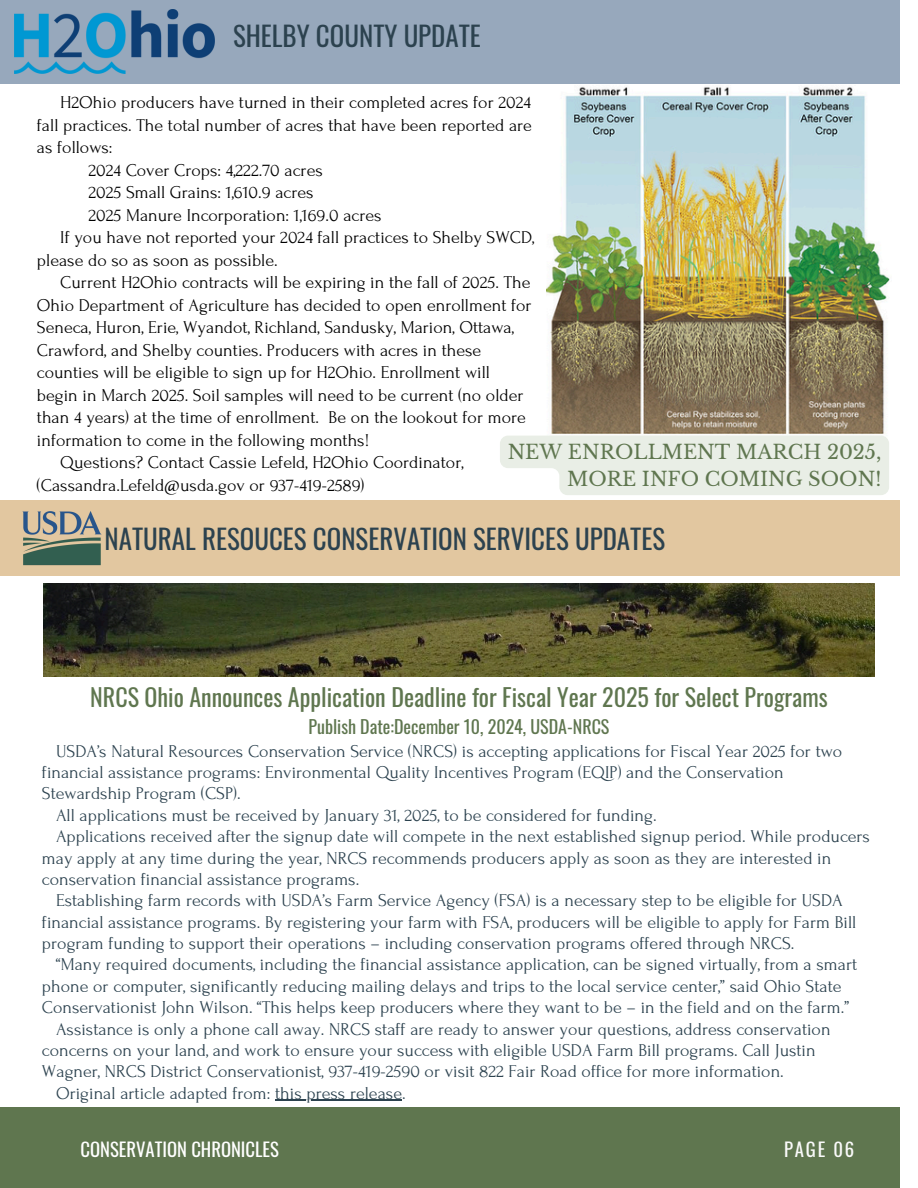
<style>
.page{position:relative;width:918px;height:1188px;background:#fff}
.page>*{position:absolute;margin:0;border:0;box-sizing:border-box;transform-origin:0 0}
.t1{font:27px "Oswald";color:#2c424f}
.t2{font:24px "Oswald";color:#5f764f}
.t3{font:19.5px/27px "Libre Baskerville";color:#5f764f;text-align:right}
.t4{font:18.75px "Oswald";letter-spacing:.1em;color:#fafafa}
.t5{font:18.6px "Oswald";color:#fff}
.t6{font:18px/21.3px "Forum";color:#2c424f}
.t7{font:18px/22.5px "Forum";color:#000}
.t8{font:18px "Oswald";color:#5f764f}
</style>
<div class="page">
<div style="left:0;top:1107px;width:900px;height:81px;background:#5f764f"></div>
<img style="left:546px;top:86px;width:344px;height:350px">
<div style="left:0;top:0;width:900px;height:84px;background:#97a8bc"></div>
<img style="left:14px;top:10px;width:201px;height:64px">
<img style="left:44px;top:584px;width:830px;height:92px">
<div style="left:0;top:500px;width:900px;height:76px;background:#e2c7a0"></div>
<img style="left:22px;top:511px;width:84px;height:73px">
<hr style="left:275px;top:1100px;width:127px;height:1px;background:#2c424f">
<svg style="left:500px;top:436px;width:389px;height:59px;background:#eaefe7"></svg>
<p class="t1" style="left:233px;top:15px;width:249px">SHELBY COUNTY UPDATE</p>
<h1 class="t7" style="left:60px;top:92px;width:472px">H2Ohio producers have turned in their completed acres for 2024</h1>
<p class="t7" style="left:37px;top:114px;width:497px">fall practices. The total number of acres that have been reported are</p>
<p class="t7" style="left:37px;top:137px;width:77px">as follows:</p>
<p class="t7" style="left:88px;top:159px;width:236px">2024 Cover Crops: 4,222.70 acres</p>
<p class="t7" style="left:88px;top:182px;width:227px">2025 Small Grains: 1,610.9 acres</p>
<p class="t7" style="left:88px;top:204px;width:295px">2025 Manure Incorporation: 1,169.0 acres</p>
<p class="t7" style="left:60px;top:227px;width:476px">If you have not reported your 2024 fall practices to Shelby SWCD,</p>
<p class="t7" style="left:37px;top:249px;width:242px">please do so as soon as possible.</p>
<p class="t7" style="left:37px;top:272px;width:496px;text-indent:23px">Current H2Ohio contracts will be expiring in the fall of 2025. The Ohio Department of Agriculture has decided to open enrollment for Seneca, Huron, Erie, Wyandot, Richland, Sandusky, Marion, Ottawa, Crawford, and Shelby counties. Producers with acres in these counties will be eligible to sign up for H2Ohio. Enrollment will begin in March 2025. Soil samples will need to be current (no older than 4 years) at the time of enrollment. Be on the lookout for more information to come in the following months!</p>
<p class="t7" style="left:60px;top:452px;width:405px">Questions? Contact Cassie Lefeld, H2Ohio Coordinator,</p>
<p class="t7" style="left:37px;top:474px;width:329px">(Cassandra.Lefeld@usda.gov or 937-419-2589)</p>
<p class="t1" style="left:105px;top:518px;width:562px">NATURAL RESOUCES CONSERVATION SERVICES UPDATES</p>
<p class="t3" style="left:508px;top:438px;width:375px">NEW ENROLLMENT MARCH 2025,<br>MORE INFO COMING SOON!</p>
<p class="t2" style="left:90px;top:679px;width:739px">NRCS Ohio Announces Application Deadline for Fiscal Year 2025 for Select Programs</p>
<p class="t8" style="left:308px;top:713px;width:303px">Publish Date:December 10, 2024, USDA-NRCS</p>
<h1 class="t6" style="left:42px;top:741px;width:802px;text-indent:14px">USDA’s Natural Resources Conservation Service (NRCS) is accepting applications for Fiscal Year 2025 for two financial assistance programs: Environmental Quality Incentives Program (EQIP) and the Conservation<br>Stewardship Program (CSP).</h1>
<p class="t6" style="left:56px;top:805px;width:602px">All applications must be received by January 31, 2025, to be considered for funding.</p>
<h2 class="t6" style="left:42px;top:826px;width:830px;text-indent:14px">Applications received after the signup date will compete in the next established signup period. While producers may apply at any time during the year, NRCS recommends producers apply as soon as they are interested in conservation financial assistance programs.</h2>
<p class="t6" style="left:42px;top:890px;width:816px;text-indent:14px">Establishing farm records with USDA’s Farm Service Agency (FSA) is a necessary step to be eligible for USDA financial assistance programs. By registering your farm with FSA, producers will be eligible to apply for Farm Bill program funding to support their operations – including conservation programs offered through NRCS.</p>
<p class="t6" style="left:42px;top:954px;width:817px;text-indent:14px">“Many required documents, including the financial assistance application, can be signed virtually, from a smart phone or computer, significantly reducing mailing delays and trips to the local service center,” said Ohio State<br>Conservationist John Wilson. “This helps keep producers where they want to be – in the field and on the farm.”</p>
<p class="t6" style="left:42px;top:1018px;width:790px;text-indent:14px">Assistance is only a phone call away. NRCS staff are ready to answer your questions, address conservation concerns on your land, and work to ensure your success with eligible USDA Farm Bill programs. Call Justin<br>Wagner, NRCS District Conservationist, 937-419-2590 or visit 822 Fair Road office for more information.</p>
<p class="t6" style="left:56px;top:1083px;width:351px">Original article adapted from: this press release.</p>
<p class="t5" style="left:81px;top:1135px;width:200px">CONSERVATION CHRONICLES</p>
<h3 class="t4" style="left:784px;top:1135px;width:72px">PAGE 06</h3>
</div>
